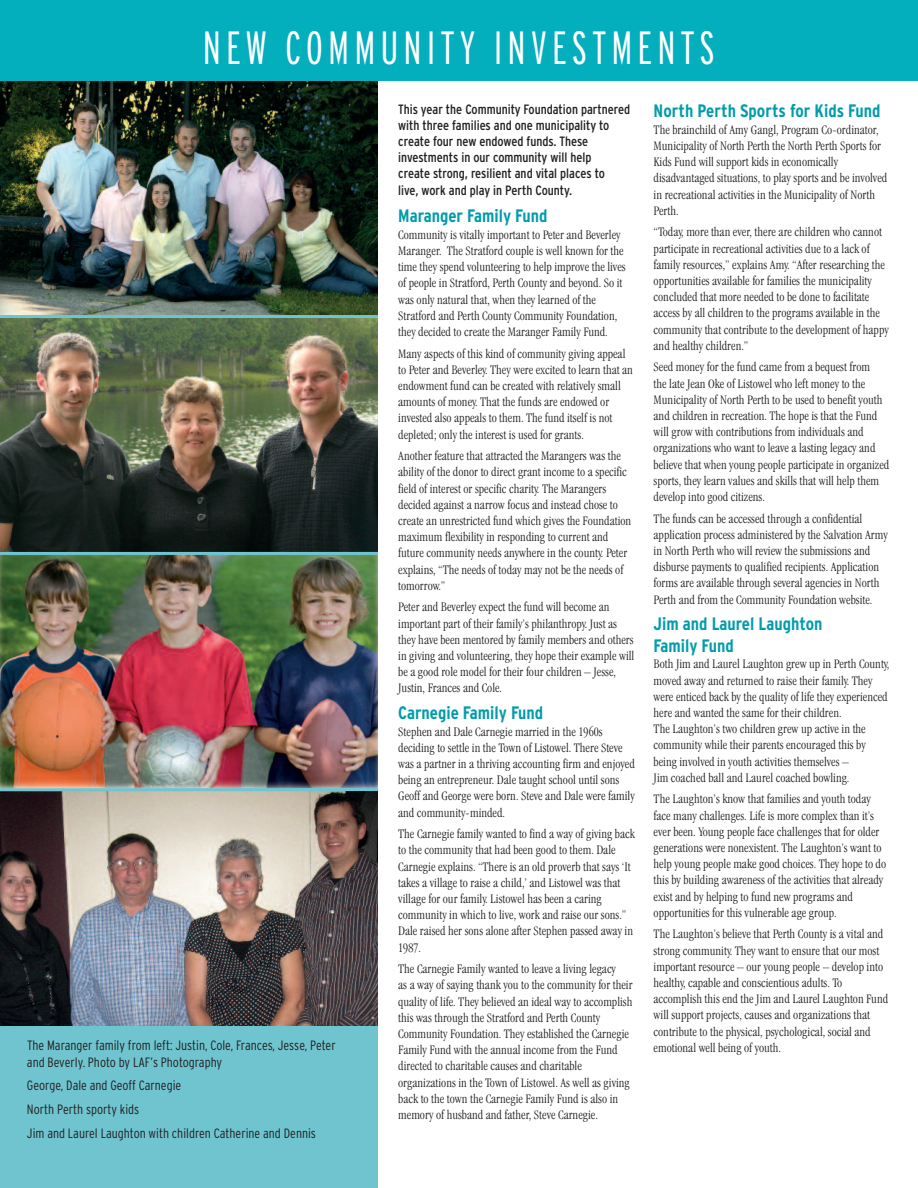
<style>
.page{position:relative;width:918px;height:1188px;background:#fff}
.page>*{position:absolute;margin:0;border:0;box-sizing:border-box;transform-origin:0 0}
.t1{font:300 extra-condensed 46.5px "Interstate";letter-spacing:.105em;color:#fff}
.t2{font:700 condensed 18px/21.6px "Interstate";color:#009cac}
.t3{font:300 condensed 13.5px/16.2px "Garamond IT Cby BT";color:#231f20}
.t4{font:condensed 13.5px/16.2px "Interstate";color:#231f20}
.t5{font:300 condensed 13.5px/23.7px "Interstate";color:#231f20}
</style>
<div class="page">
<div style="left:0;top:0;width:918px;height:81px;background:#03aebd"></div>
<img style="left:0;top:81px;width:378px;height:945px">
<div style="left:0;top:1026px;width:378px;height:162px;background:#6fc4cf"></div>
<hr style="left:0;top:315px;width:378px;height:3px;background:#6fc4cf">
<hr style="left:0;top:552px;width:378px;height:3px;background:#6fc4cf">
<hr style="left:0;top:788px;width:378px;height:3px;background:#6fc4cf">
<h1 class="t1" style="left:203px;top:21px;width:514px">NEW COMMUNITY INVESTMENTS</h1>
<p class="t5" style="left:27px;top:1038px;width:310px;line-height:16.2px">The Maranger family from left: Justin, Cole, Frances, Jesse, Peter and Beverly. Photo by LAF’s Photography</p>
<p class="t5" style="left:27px;top:1074px;width:291px">George, Dale and Geoff Carnegie<br>North Perth sporty kids<br>Jim and Laurel Laughton with children Catherine and Dennis</p>
<p class="t4" style="left:398px;top:101px;width:234px">This year the Community Foundation partnered with three families and one municipality to create four new endowed funds. These investments in our community will help<br>create strong, resilient and vital places to<br>live, work and play in Perth County.</p>
<h2 class="t2" style="left:398px;top:205px;width:151px">Maranger Family Fund</h2>
<p class="t3" style="left:398px;top:227px;width:229px">Community is vitally important to Peter and Beverley Maranger. The Stratford couple is well known for the time they spend volunteering to help improve the lives of people in Stratford, Perth County and beyond. So it was only natural that, when they learned of the Stratford and Perth County Community Foundation, they decided to create the Maranger Family Fund.</p>
<p class="t3" style="left:398px;top:346px;width:236px">Many aspects of this kind of community giving appeal to Peter and Beverley. They were excited to learn that an endowment fund can be created with relatively small amounts of money. That the funds are endowed or invested also appeals to them. The fund itself is not depleted; only the interest is used for grants.</p>
<p class="t3" style="left:398px;top:449px;width:235px">Another feature that attracted the Marangers was the ability of the donor to direct grant income to a specific field of interest or specific charity. The Marangers decided against a narrow focus and instead chose to create an unrestricted fund which gives the Foundation maximum flexibility in responding to current and future community needs anywhere in the county. Peter explains, “The needs of today may not be the needs of tomorrow.”</p>
<p class="t3" style="left:398px;top:600px;width:238px">Peter and Beverley expect the fund will become an important part of their family’s philanthropy. Just as they have been mentored by family members and others in giving and volunteering, they hope their example will be a good role model for their four children – Jesse, Justin, Frances and Cole.</p>
<h2 class="t2" style="left:398px;top:702px;width:146px">Carnegie Family Fund</h2>
<p class="t3" style="left:398px;top:724px;width:238px">Stephen and Dale Carnegie married in the 1960s deciding to settle in the Town of Listowel. There Steve was a partner in a thriving accounting firm and enjoyed being an entrepreneur. Dale taught school until sons Geoff and George were born. Steve and Dale were family and community-minded.</p>
<p class="t3" style="left:398px;top:827px;width:238px">The Carnegie family wanted to find a way of giving back to the community that had been good to them. Dale Carnegie explains. “There is an old proverb that says ‘It takes a village to raise a child,’ and Listowel was that village for our family. Listowel has been a caring community in which to live, work and raise our sons.” Dale raised her sons alone after Stephen passed away in 1987.</p>
<p class="t3" style="left:398px;top:962px;width:236px">The Carnegie Family wanted to leave a living legacy<br>as a way of saying thank you to the community for their quality of life. They believed an ideal way to accomplish this was through the Stratford and Perth County Community Foundation. They established the Carnegie Family Fund with the annual income from the Fund directed to charitable causes and charitable organizations in the Town of Listowel. As well as giving back to the town the Carnegie Family Fund is also in memory of husband and father, Steve Carnegie.</p>
<h2 class="t2" style="left:654px;top:100px;width:228px">North Perth Sports for Kids Fund</h2>
<p class="t3" style="left:654px;top:122px;width:235px">The brainchild of Amy Gangl, Program Co-ordinator, Municipality of North Perth the North Perth Sports for Kids Fund will support kids in economically disadvantaged situations, to play sports and be involved in recreational activities in the Municipality of North Perth.</p>
<p class="t3" style="left:654px;top:225px;width:237px">“Today, more than ever, there are children who cannot participate in recreational activities due to a lack of family resources,” explains Amy. “After researching the opportunities available for families the municipality concluded that more needed to be done to facilitate access by all children to the programs available in the community that contribute to the development of happy and healthy children.”</p>
<p class="t3" style="left:654px;top:360px;width:237px">Seed money for the fund came from a bequest from<br>the late Jean Oke of Listowel who left money to the Municipality of North Perth to be used to benefit youth and children in recreation. The hope is that the Fund will grow with contributions from individuals and organizations who want to leave a lasting legacy and believe that when young people participate in organized sports, they learn values and skills that will help them develop into good citizens.</p>
<p class="t3" style="left:654px;top:511px;width:236px">The funds can be accessed through a confidential application process administered by the Salvation Army in North Perth who will review the submissions and disburse payments to qualified recipients. Application forms are available through several agencies in North Perth and from the Community Foundation website.</p>
<h2 class="t2" style="left:654px;top:613px;width:170px">Jim and Laurel Laughton<br>Family Fund</h2>
<p class="t3" style="left:654px;top:657px;width:237px">Both Jim and Laurel Laughton grew up in Perth County, moved away and returned to raise their family. They were enticed back by the quality of life they experienced here and wanted the same for their children.<br>The Laughton’s two children grew up active in the community while their parents encouraged this by being involved in youth activities themselves –<br>Jim coached ball and Laurel coached bowling.</p>
<p class="t3" style="left:654px;top:792px;width:234px">The Laughton’s know that families and youth today face many challenges. Life is more complex than it’s ever been. Young people face challenges that for older generations were nonexistent. The Laughton’s want to help young people make good choices. They hope to do this by building awareness of the activities that already exist and by helping to fund new programs and opportunities for this vulnerable age group.</p>
<p class="t3" style="left:654px;top:927px;width:236px">The Laughton’s believe that Perth County is a vital and strong community. They want to ensure that our most important resource – our young people – develop into healthy, capable and conscientious adults. To accomplish this end the Jim and Laurel Laughton Fund will support projects, causes and organizations that contribute to the physical, psychological, social and emotional well being of youth.</p>
</div>
